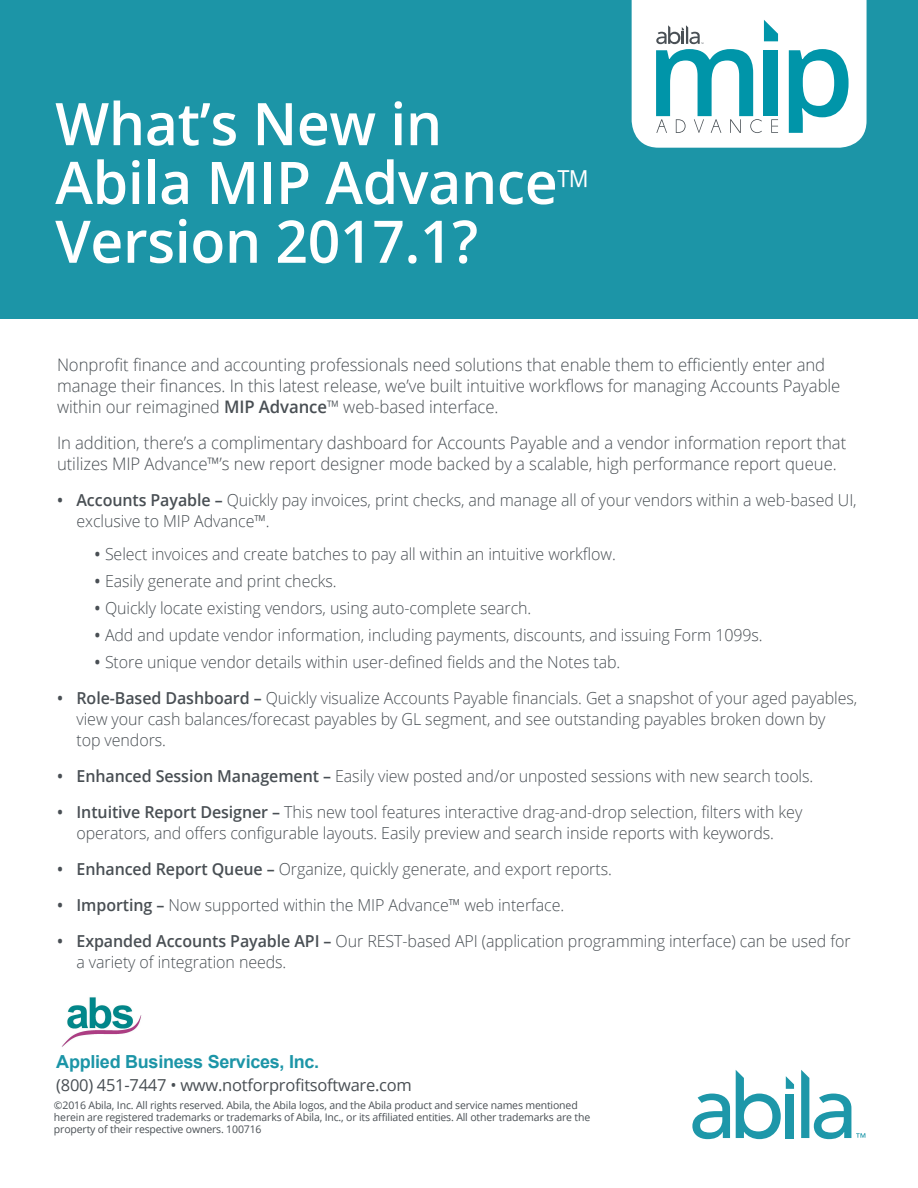
<style>
.page{position:relative;width:918px;height:1188px;background:#fff}
.page>*{position:absolute;margin:0;border:0;box-sizing:border-box;transform-origin:0 0}
.Copy{font:600 58.8px/58.8px "Open Sans";letter-spacing:-.005em;color:#fff}
.Copy-2{font:700 18px "Arial";letter-spacing:-.015em;color:#1c95a7}
.Copy-3{font:300 17.25px/21px "Open Sans";letter-spacing:-.005em;color:#494f54}
.Copy-4{font:300 16.5px/21px "Open Sans";letter-spacing:-.005em;color:#494f54}
.Copy-5{font:16.5px "Open Sans";letter-spacing:-.015em;color:#494f54}
.Copy-6{font:10.5px/12px "Open Sans";letter-spacing:-.015em;color:#494f54}
.s1{font-weight:300;font-size:47.1px}
.s2{font-weight:600}
</style>
<div class="page">
<div style="left:0;top:0;width:918px;height:319px;background:#1c95a7"></div>
<svg style="left:736px;top:1070px;width:58px;height:69px"></svg>
<svg style="left:692px;top:1094px;width:38px;height:45px"></svg>
<svg style="left:801px;top:1070px;width:64px;height:69px"></svg>
<svg style="left:632px;top:0;width:235px;height:148px;background:#c5e5e9"></svg>
<img style="left:61px;top:997px;width:81px;height:50px">
<p class="Copy" style="left:55px;top:93px;width:537px">What’s New in<br>Abila MIP Advance<span class="s1">™<br></span>Version 2017.1?</p>
<p class="Copy-3" style="left:57px;top:354px;width:785px">Nonprofit finance and accounting professionals need solutions that enable them to efficiently enter and manage their finances. In this latest release, we’ve built intuitive workflows for managing Accounts Payable within our reimagined <span class="s2">MIP Advance</span>™ web-based interface.</p>
<p class="Copy-3" style="left:57px;top:432px;width:791px">In addition, there’s a complimentary dashboard for Accounts Payable and a vendor information report that utilizes MIP Advance™’s new report designer mode backed by a scalable, high performance report queue.</p>
<p class="Copy-4" style="left:76px;top:489px;width:782px;text-indent:-19px"><span class="s2">• Accounts Payable –</span> Quickly pay invoices, print checks, and manage all of your vendors within a web-based UI, exclusive to MIP Advance™.</p>
<p class="Copy-4" style="left:95px;top:543px;width:523px"><span class="s2">•</span> Select invoices and create batches to pay all within an intuitive workflow.</p>
<p class="Copy-4" style="left:95px;top:570px;width:244px"><span class="s2">•</span> Easily generate and print checks.</p>
<p class="Copy-4" style="left:95px;top:597px;width:438px"><span class="s2">•</span> Quickly locate existing vendors, using auto-complete search.</p>
<p class="Copy-4" style="left:95px;top:624px;width:670px"><span class="s2">•</span> Add and update vendor information, including payments, discounts, and issuing Form 1099s.</p>
<p class="Copy-4" style="left:95px;top:651px;width:527px"><span class="s2">•</span> Store unique vendor details within user-defined fields and the Notes tab.</p>
<p class="Copy-4" style="left:76px;top:687px;width:782px;text-indent:-19px"><span class="s2">• Role-Based Dashboard –</span> Quickly visualize Accounts Payable financials. Get a snapshot of your aged payables, view your cash balances/forecast payables by GL segment, and see outstanding payables broken down by<br>top vendors.</p>
<p class="Copy-4" style="left:57px;top:765px;width:758px"><span class="s2">• Enhanced Session Management –</span> Easily view posted and/or unposted sessions with new search tools.</p>
<p class="Copy-4" style="left:57px;top:801px;width:747px;text-align:center"><span class="s2">• Intuitive Report Designer –</span> This new tool features interactive drag-and-drop selection, filters with key operators, and offers configurable layouts. Easily preview and search inside reports with keywords.</p>
<p class="Copy-4" style="left:57px;top:858px;width:556px"><span class="s2">• Enhanced Report Queue –</span> Organize, quickly generate, and export reports.</p>
<p class="Copy-4" style="left:57px;top:894px;width:509px"><span class="s2">• Importing –</span> Now supported within the MIP Advance™ web interface.</p>
<p class="Copy-4" style="left:76px;top:930px;width:776px;text-indent:-19px"><span class="s2">• Expanded Accounts Payable API –</span> Our REST-based API (application programming interface) can be used for a variety of integration needs.</p>
<p class="Copy-2" style="left:56px;top:1049px;width:265px">Applied Business Services, Inc.</p>
<p class="Copy-5" style="left:56px;top:1074px;width:357px">(800) 451-7447 • www.notforprofitsoftware.com</p>
<p class="Copy-6" style="left:54px;top:1098px;width:538px">©2016 Abila, Inc. All rights reserved. Abila, the Abila logos, and the Abila product and service names mentioned herein are registered trademarks or trademarks of Abila, Inc., or its affiliated entities. All other trademarks are the property of their respective owners. 100716</p>
</div>
